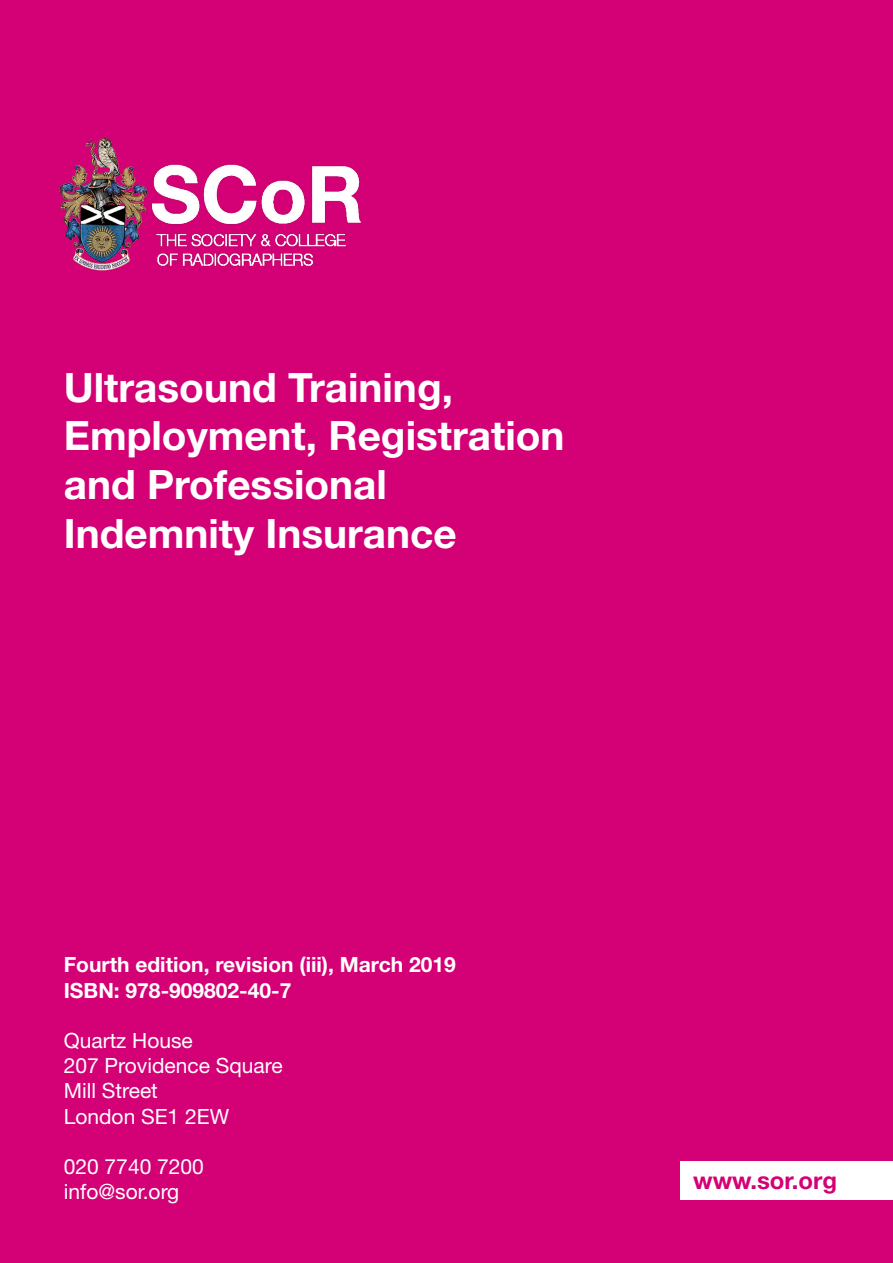
<style>
.page{position:relative;width:893px;height:1263px;background:#d40075}
.page>*{position:absolute;margin:0;border:0;box-sizing:border-box;transform-origin:0 0}
.t1{font:700 40.5px/48.6px "Helvetica Neue LT Std";color:#fff}
.t2{font:700 24px "Helvetica Neue LT Std";color:#d40075}
.t3{font:21px/25.2px "Helvetica Neue LT Std";color:#fff}
.t4{font:700 21px/25.2px "Helvetica Neue LT Std";color:#fff}
</style>
<div class="page">
<img style="left:59px;top:137px;width:302px;height:134px">
<div style="left:680px;top:1161px;width:213px;height:38px;background:#fff"></div>
<p class="t1" style="left:64px;top:362px;width:502px">Ultrasound Training,<br>Employment, Registration and Professional<br>Indemnity Insurance</p>
<p class="t4" style="left:64px;top:952px;width:393px">Fourth edition, revision (iii), March 2019<br>ISBN: 978-909802-40-7</p>
<p class="t3" style="left:64px;top:1028px;width:221px">Quartz House<br>207 Providence Square<br>Mill Street<br>London SE1 2EW</p>
<p class="t3" style="left:64px;top:1154px;width:142px">020 7740 7200 info@sor.org</p>
<p class="t2" style="left:693px;top:1165px;width:145px">www.sor.org</p>
</div>
